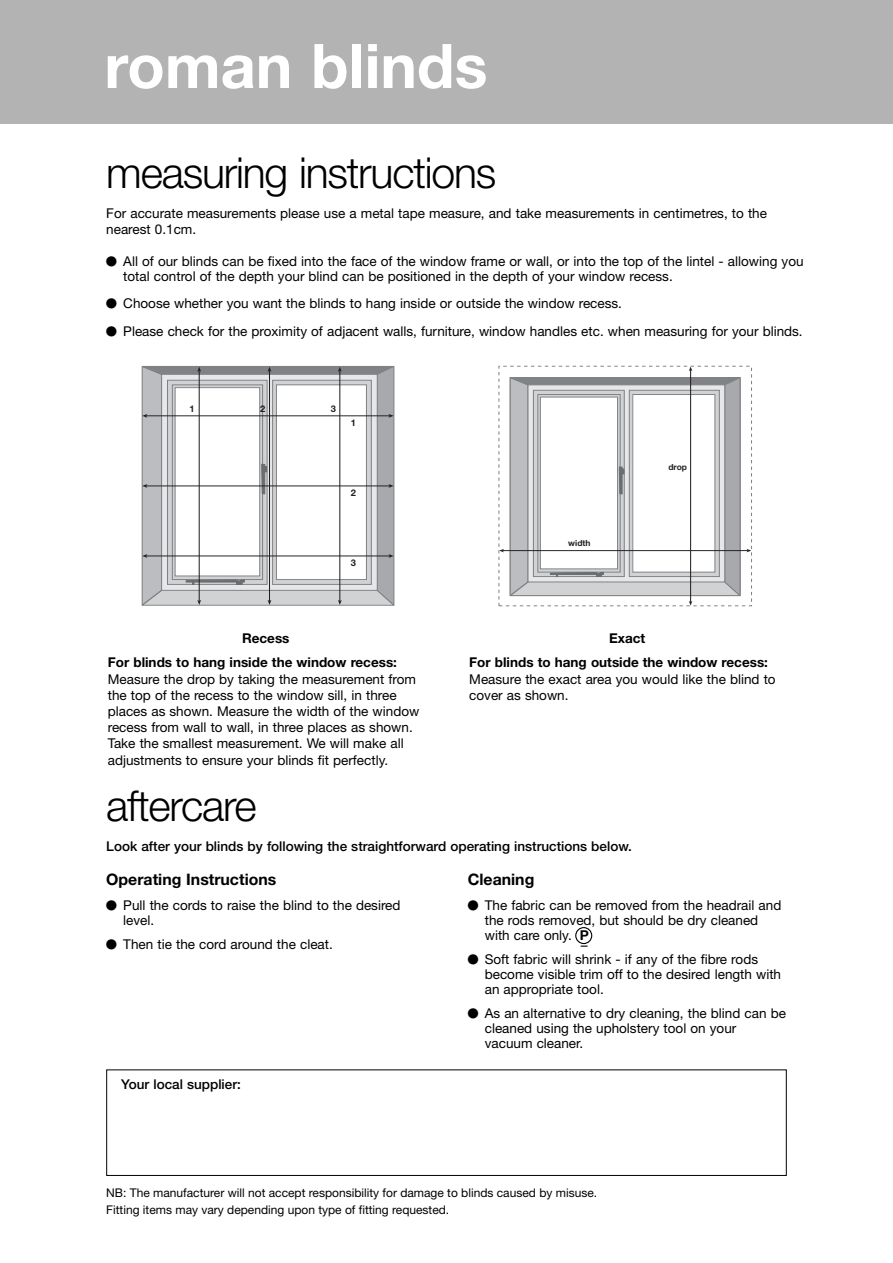
<style>
.page{position:relative;width:893px;height:1263px;background:#fff}
.page>*{position:absolute;margin:0;border:0;box-sizing:border-box;transform-origin:0 0}
.t1{font:700 61.5px "Helvetica Neue";color:#fff}
.t2{font:300 42.75px "Helvetica Neue";letter-spacing:-.03em;color:#000}
.t3{font:700 15.9px "Helvetica Neue";color:#000}
.t4{font:700 13.65px "Helvetica Neue";color:#000}
.t5{font:13.5px/15px "Helvetica Neue";color:#000}
.t6{font:500 13.5px "Helvetica Neue";color:#000}
.t7{font:700 13.5px/24.8px "Helvetica Neue";color:#000}
.t8{font:12px/16.5px "Helvetica Neue";color:#000}
.t9{font:700 9.3px "Helvetica Neue";color:#231f20}
.t10{font:700 8.4px "Helvetica Neue";color:#231f20}
</style>
<div class="page">
<div style="left:106px;top:1069px;width:681px;height:107px;border:1px solid #000"></div>
<div style="left:0;top:0;width:893px;height:123px;background:#b3b3b3"></div>
<svg style="left:142px;top:366px;width:252px;height:239px"></svg>
<svg style="left:510px;top:378px;width:230px;height:217px"></svg>
<hr style="left:690px;top:370px;width:1px;height:232px;background:#231f20">
<hr style="left:503px;top:550px;width:245px;height:1px;background:#231f20">
<svg style="left:746px;top:549px;width:4px;height:3px"></svg>
<div style="left:499px;top:366px;width:253px;height:240px;border:1px dashed #808285"></div>
<svg style="left:575px;top:927px;width:17px;height:20px"></svg>
<h1 class="t1" style="left:104px;top:44px;width:385px">roman blinds</h1>
<h2 class="t2" style="left:106px;top:157px;width:392px">measuring instructions</h2>
<p class="t5" style="left:106px;top:207px;width:662px;line-height:16.2px">For accurate measurements please use a metal tape measure, and take measurements in centimetres, to the nearest 0.1cm.</p>
<p class="t5" style="left:123px;top:255px;width:682px;text-indent:-17px">● All of our blinds can be fixed into the face of the window frame or wall, or into the top of the lintel - allowing you total control of the depth your blind can be positioned in the depth of your window recess.</p>
<p class="t5" style="left:106px;top:297px;width:517px">● Choose whether you want the blinds to hang inside or outside the window recess.</p>
<p class="t5" style="left:106px;top:325px;width:698px">● Please check for the proximity of adjacent walls, furniture, window handles etc. when measuring for your blinds.</p>
<p class="t9" style="left:190px;top:405px;width:7px">1</p>
<p class="t9" style="left:260px;top:405px;width:7px">2</p>
<p class="t9" style="left:331px;top:405px;width:7px">3</p>
<p class="t9" style="left:351px;top:419px;width:7px">1</p>
<p class="t9" style="left:351px;top:489px;width:7px">2</p>
<p class="t9" style="left:351px;top:560px;width:7px">3</p>
<p class="t7" style="left:108px;top:627px;width:291px;text-indent:134px">Recess<br>For blinds to hang inside the window recess:</p>
<p class="t5" style="left:108px;top:672px;width:313px;line-height:16.2px">Measure the drop by taking the measurement from the top of the recess to the window sill, in three places as shown. Measure the width of the window recess from wall to wall, in three places as shown.<br>Take the smallest measurement. We will make all adjustments to ensure your blinds fit perfectly.</p>
<p class="t10" style="left:568px;top:540px;width:24px">width</p>
<p class="t10" style="left:668px;top:464px;width:20px">drop</p>
<p class="t7" style="left:469px;top:627px;width:300px;text-indent:140px">Exact<br>For blinds to hang outside the window recess:</p>
<p class="t5" style="left:469px;top:672px;width:308px;line-height:16.2px">Measure the exact area you would like the blind to cover as shown.</p>
<h2 class="t2" style="left:106px;top:791px;width:152px">aftercare</h2>
<p class="t6" style="left:106px;top:842px;width:527px">Look after your blinds by following the straightforward operating instructions below.</p>
<p class="t3" style="left:106px;top:874px;width:172px">Operating Instructions</p>
<p class="t5" style="left:123px;top:898px;width:279px;text-indent:-17px">● Pull the cords to raise the blind to the desired level.</p>
<p class="t5" style="left:106px;top:938px;width:228px">● Then tie the cord around the cleat.</p>
<p class="t6" style="left:121px;top:1079px;width:121px">Your local supplier:</p>
<p class="t3" style="left:468px;top:874px;width:68px">Cleaning</p>
<p class="t5" style="left:485px;top:898px;width:298px;text-indent:-17px">● The fabric can be removed from the headrail and the rods removed, but should be dry cleaned with care only.</p>
<p class="t5" style="left:485px;top:953px;width:298px;text-indent:-17px">● Soft fabric will shrink - if any of the fibre rods become visible trim off to the desired length with an appropriate tool.</p>
<p class="t5" style="left:485px;top:1007px;width:303px;text-indent:-17px">● As an alternative to dry cleaning, the blind can be cleaned using the upholstery tool on your vacuum cleaner.</p>
<p class="t4" style="left:580px;top:930px;width:11px">P</p>
<p class="t8" style="left:106px;top:1186px;width:492px">NB: The manufacturer will not accept responsibility for damage to blinds caused by misuse.<br>Fitting items may vary depending upon type of fitting requested.</p>
</div>
